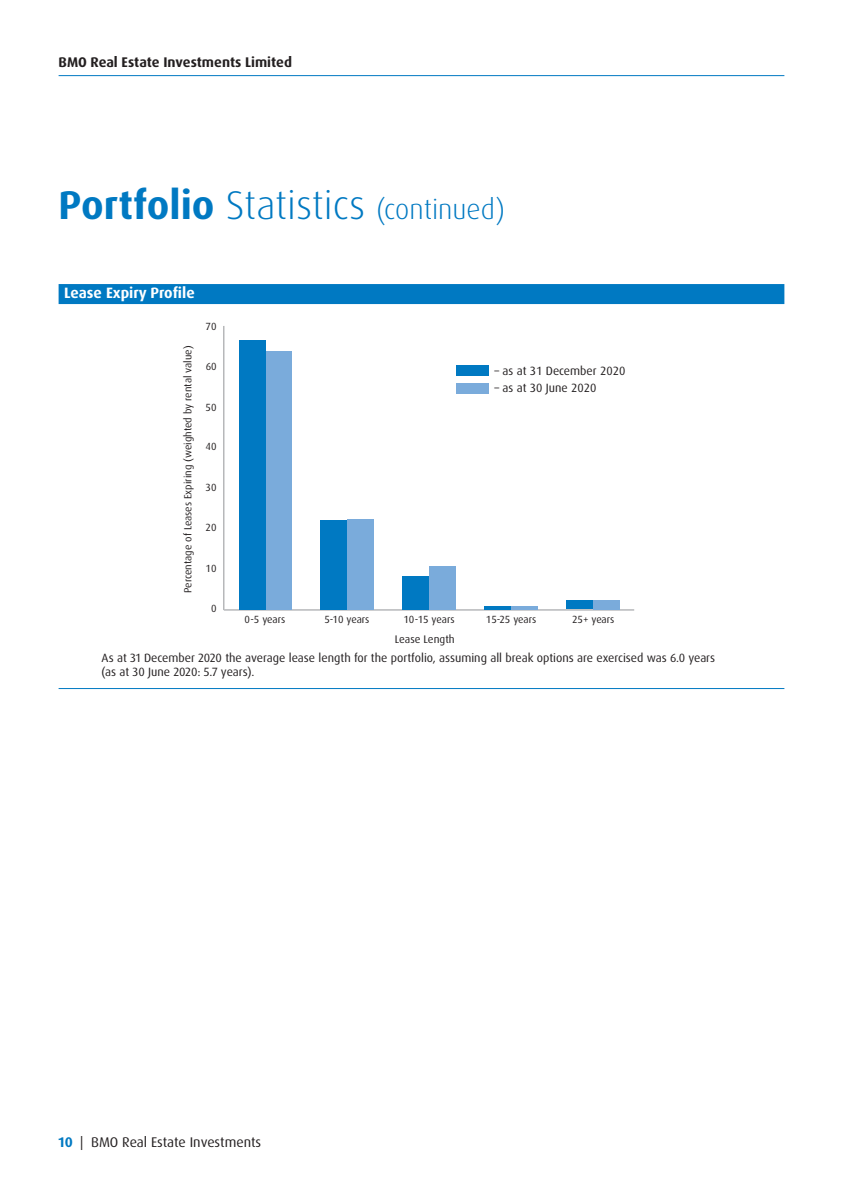
<style>
.page{position:relative;width:843px;height:1192px;background:#fff}
.page>*{position:absolute;margin:0;border:0;box-sizing:border-box;transform-origin:0 0}
.t1{font:300 28px "Dax Pro";color:#0079c2}
.t2{font:700 15px "Dax Pro";color:#fff}
.t3{font:700 14px "Dax Pro";color:#231f20}
.t4{font:14px "Dax";letter-spacing:-.005em;color:#231f20}
.t5{font:12px/14px "Dax Pro";color:#231f20}
.t6{font:12px "Dax";color:#231f20}
.t7{font:11px "Dax";color:#231f20}
.t8{font:10.4px "Dax";color:#231f20}
.s1{font-weight:700;font-size:40px}
.s2{font-size:40px}
.s3{font-family:"Dax Pro";font-weight:700;color:#0079c2}
</style>
<div class="page">
<svg style="left:58px;top:75px;width:727px;height:615px"></svg>
<p class="t3" style="left:59px;top:56px;width:235px">BMO Real Estate Investments Limited</p>
<h1 class="t1" style="left:59px;top:197px;width:448px"><span class="s1">Portfolio</span> <span class="s2">Statistics</span> (continued)</h1>
<p class="t2" style="left:64px;top:287px;width:132px">Lease Expiry Profile</p>
<p class="t8" style="left:183px;top:593px;width:249px;rotate:-90deg">Percentage of Leases Expiring (weighted by rental value)</p>
<p class="t8" style="left:205px;top:321px;width:12px">70</p>
<p class="t8" style="left:206px;top:362px;width:12px">60</p>
<p class="t8" style="left:206px;top:402px;width:12px">50</p>
<p class="t8" style="left:206px;top:442px;width:12px">40</p>
<p class="t8" style="left:206px;top:482px;width:12px">30</p>
<p class="t8" style="left:206px;top:523px;width:12px">20</p>
<p class="t8" style="left:206px;top:563px;width:12px">10</p>
<p class="t8" style="left:211px;top:603px;width:7px">0</p>
<p class="t6" style="left:494px;top:365px;width:132px">– as at 31 December 2020</p>
<p class="t6" style="left:494px;top:383px;width:103px">– as at 30 June 2020</p>
<p class="t8" style="left:244px;top:615px;width:42px">0-5 years</p>
<p class="t8" style="left:324px;top:615px;width:47px">5-10 years</p>
<p class="t8" style="left:403px;top:615px;width:53px">10-15 years</p>
<p class="t8" style="left:486px;top:615px;width:52px">15-25 years</p>
<p class="t8" style="left:572px;top:615px;width:44px">25+ years</p>
<p class="t7" style="left:395px;top:634px;width:61px">Lease Length</p>
<p class="t5" style="left:102px;top:651px;width:615px">As at 31 December 2020 the average lease length for the portfolio, assuming all break options are exercised was 6.0 years (as at 30 June 2020: 5.7 years).</p>
<p class="t4" style="left:59px;top:1136px;width:204px"><span class="s3">10</span> | BMO Real Estate Investments</p>
</div>
